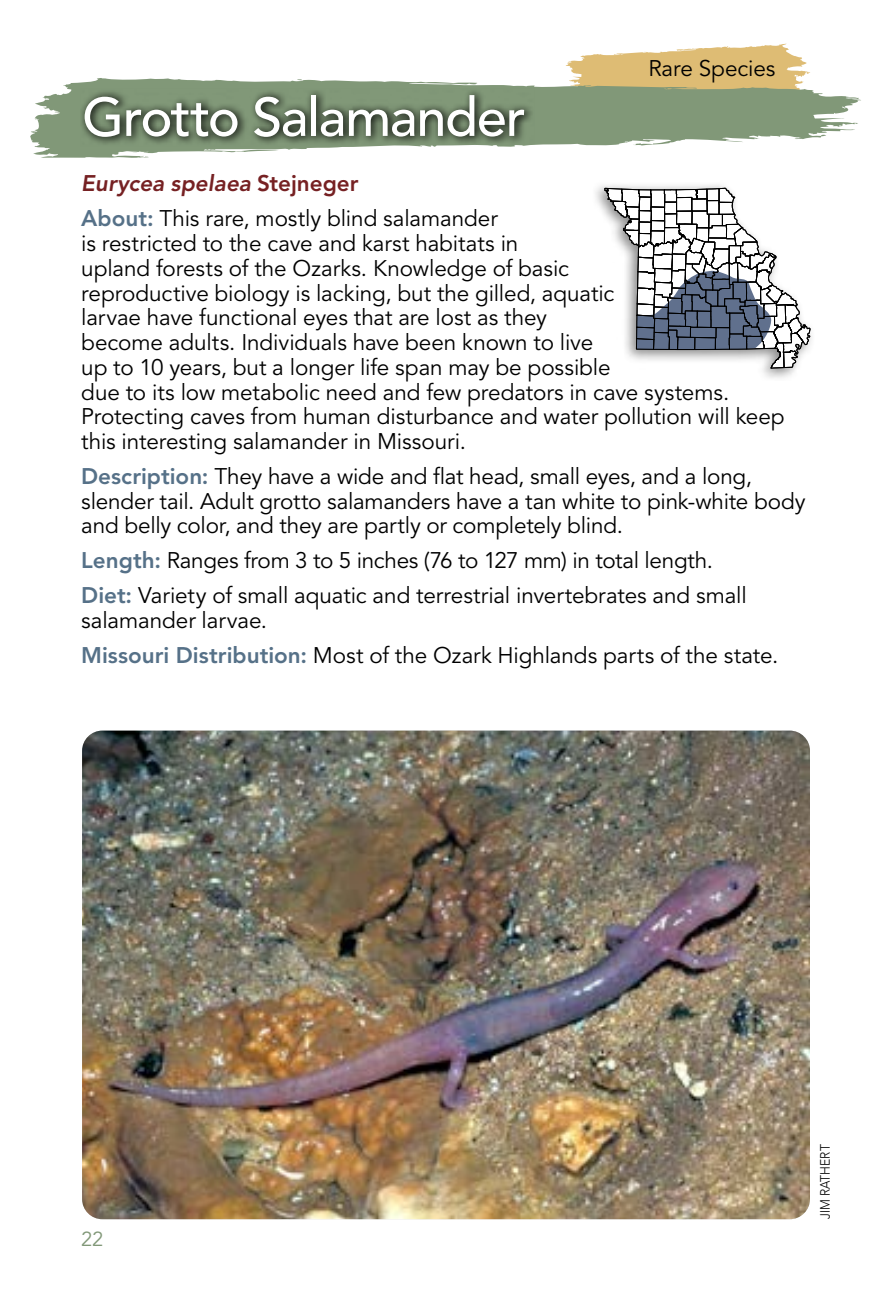
<style>
.page{position:relative;width:891px;height:1296px;background:#fff}
.page>*{position:absolute;margin:0;border:0;box-sizing:border-box;transform-origin:0 0}
.TF_Common_Name_H3{font:500 54px "Avenir LT Std";letter-spacing:-.025em;color:#fff}
.TF_Species_Accounts_P{font:22.5px/24.8px "Avenir LT Std";letter-spacing:-.005em;color:#000}
.TF_Species_Accounts_P-2{font:italic 800 22.5px "Avenir LT Std";color:#762123}
.TF_Rare_or_Game_Species_P{font:22.5px "Avenir LT Std";letter-spacing:-.005em;color:#000}
.t1{font:20.25px "Avenir LT Std";color:#819878}
.t2{font:300 13.5px "Avenir LT Std";color:#000;scale:.9 1}
.s1{font-style:normal}
.s2{font-weight:800;color:#567188}
</style>
<div class="page">
<svg style="left:566px;top:44px;width:244px;height:33px"></svg>
<svg style="left:30px;top:77px;width:831px;height:81px;fill:#819878"></svg>
<svg style="left:80px;top:88px;width:454px;height:59px;background:#65775e"></svg>
<div style="left:589px;top:181px;width:227px;height:200px;background:#000;opacity:.45"></div>
<svg style="left:603px;top:187px;width:208px;height:182px"></svg>
<img style="left:82px;top:731px;width:728px;height:488px">
<p class="TF_Rare_or_Game_Species_P" style="left:648px;top:56px;width:129px">Rare Species</p>
<h3 class="TF_Common_Name_H3" style="left:82px;top:86px;width:445px">Grotto Salamander</h3>
<p class="TF_Species_Accounts_P-2" style="left:81px;top:170px;width:279px">Eurycea spelaea <span class="s1">Stejneger</span></p>
<p class="TF_Species_Accounts_P" style="left:81px;top:207px;width:705px"><span class="s2">About:</span> This rare, mostly blind salamander<br>is restricted to the cave and karst habitats in<br>upland forests of the Ozarks. Knowledge of basic<br>reproductive biology is lacking, but the gilled, aquatic<br>larvae have functional eyes that are lost as they<br>become adults. Individuals have been known to live<br>up to 10 years, but a longer life span may be possible<br>due to its low metabolic need and few predators in cave systems.<br>Protecting caves from human disturbance and water pollution will keep this interesting salamander in Missouri.</p>
<p class="TF_Species_Accounts_P" style="left:81px;top:464px;width:726px"><span class="s2">Description:</span> They have a wide and flat head, small eyes, and a long, slender tail. Adult grotto salamanders have a tan white to pink-white body and belly color, and they are partly or completely blind.</p>
<p class="TF_Species_Accounts_P" style="left:81px;top:549px;width:633px"><span class="s2">Length:</span> Ranges from 3 to 5 inches (76 to 127 mm) in total length.</p>
<p class="TF_Species_Accounts_P" style="left:81px;top:584px;width:667px"><span class="s2">Diet:</span> Variety of small aquatic and terrestrial invertebrates and small salamander larvae.</p>
<p class="TF_Species_Accounts_P" style="left:81px;top:643px;width:699px"><span class="s2">Missouri Distribution:</span> Most of the Ozark Highlands parts of the state.</p>
<p class="t1" style="left:81px;top:1227px;width:24px">22</p>
<p class="t2" style="left:817px;top:1219px;width:85px;rotate:-90deg">JIM RATHERT</p>
</div>
